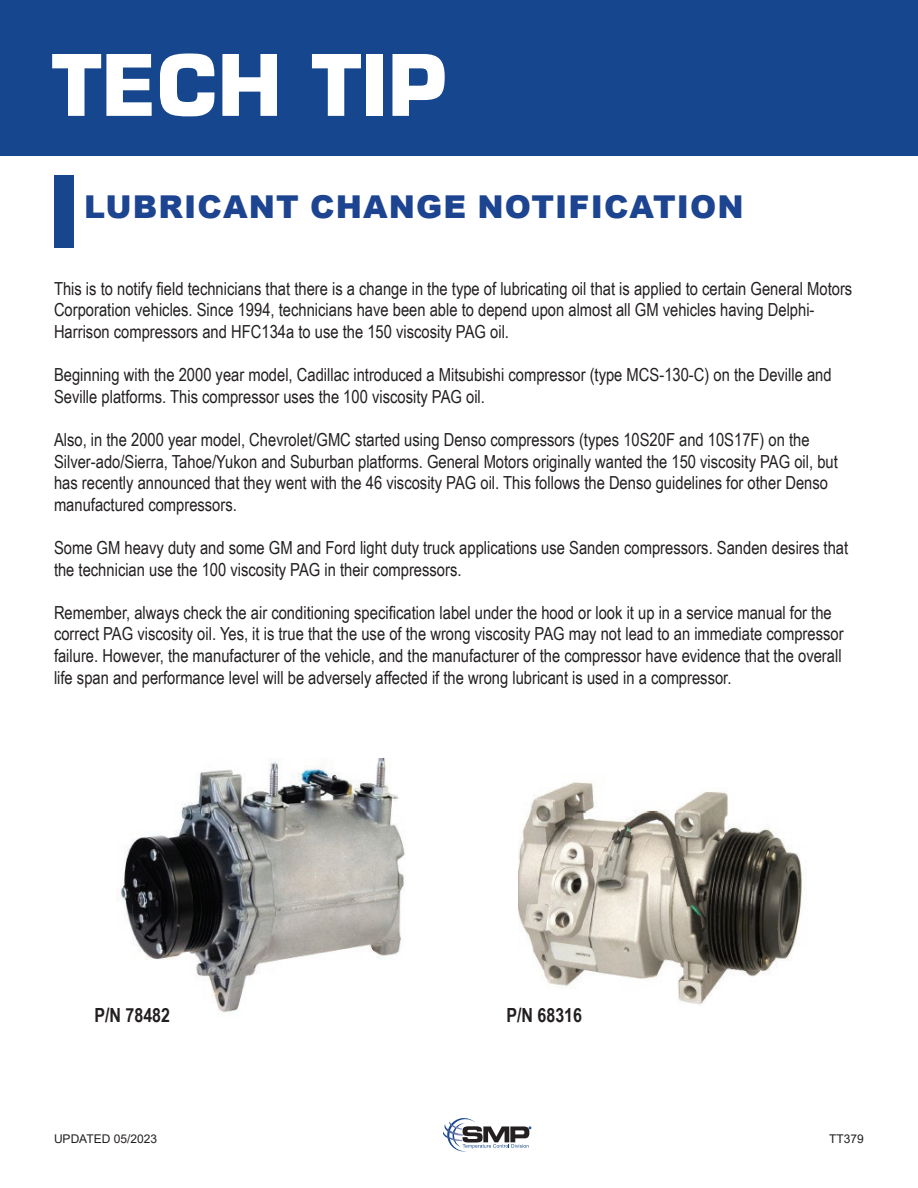
<style>
.page{position:relative;width:918px;height:1188px;background:#fff}
.page>*{position:absolute;margin:0;border:0;box-sizing:border-box;transform-origin:0 0}
.t1{font:700 82.5px "Eurostile LT Std";color:#fff}
.t2{font:900 31.5px "Arial";letter-spacing:.035em;color:#1d4490}
.t3{font:700 19.5px "Arial Narrow";color:#231f20}
.t4{font:18px/21.6px "Arial Narrow";color:#231f20}
.Modification_Date{font:12px "Arial";color:#231f20}
.BOM{font:12px "Arial";color:#231f20}
</style>
<div class="page">
<div style="left:0;top:0;width:918px;height:156px;background:#16468d"></div>
<div style="left:54px;top:176px;width:19px;height:72px;background:#16468d"></div>
<img style="left:120px;top:758px;width:285px;height:255px">
<img style="left:518px;top:782px;width:284px;height:223px">
<svg style="left:443px;top:1118px;width:88px;height:34px"></svg>
<p class="t1" style="left:52px;top:35px;width:396px">TECH TIP</p>
<p class="t2" style="left:84px;top:184px;width:661px">LUBRICANT CHANGE NOTIFICATION</p>
<p class="t4" style="left:54px;top:277px;width:800px">This is to notify field technicians that there is a change in the type of lubricating oil that is applied to certain General Motors<br>Corporation vehicles. Since 1994, technicians have been able to depend upon almost all GM vehicles having Delphi-<br>Harrison compressors and HFC134a to use the 150 viscosity PAG oil.</p>
<p class="t4" style="left:54px;top:363px;width:779px">Beginning with the 2000 year model, Cadillac introduced a Mitsubishi compressor (type MCS-130-C) on the Deville and<br>Seville platforms. This compressor uses the 100 viscosity PAG oil.</p>
<p class="t4" style="left:54px;top:428px;width:785px">Also, in the 2000 year model, Chevrolet/GMC started using Denso compressors (types 10S20F and 10S17F) on the Silver-ado/Sierra, Tahoe/Yukon and Suburban platforms. General Motors originally wanted the 150 viscosity PAG oil, but has recently announced that they went with the 46 viscosity PAG oil. This follows the Denso guidelines for other Denso manufactured compressors.</p>
<p class="t4" style="left:54px;top:536px;width:796px">Some GM heavy duty and some GM and Ford light duty truck applications use Sanden compressors. Sanden desires that the technician use the 100 viscosity PAG in their compressors.</p>
<p class="t4" style="left:54px;top:601px;width:791px">Remember, always check the air conditioning specification label under the hood or look it up in a service manual for the correct PAG viscosity oil. Yes, it is true that the use of the wrong viscosity PAG may not lead to an immediate compressor failure. However, the manufacturer of the vehicle, and the manufacturer of the compressor have evidence that the overall life span and performance level will be adversely affected if the wrong lubricant is used in a compressor.</p>
<p class="t3" style="left:94px;top:1000px;width:77px">P/N 78482</p>
<p class="t3" style="left:507px;top:1000px;width:77px">P/N 68316</p>
<p class="Modification_Date" style="left:54px;top:1130px;width:105px">UPDATED 05/2023</p>
<p class="BOM" style="left:829px;top:1130px;width:36px">TT379</p>
</div>
